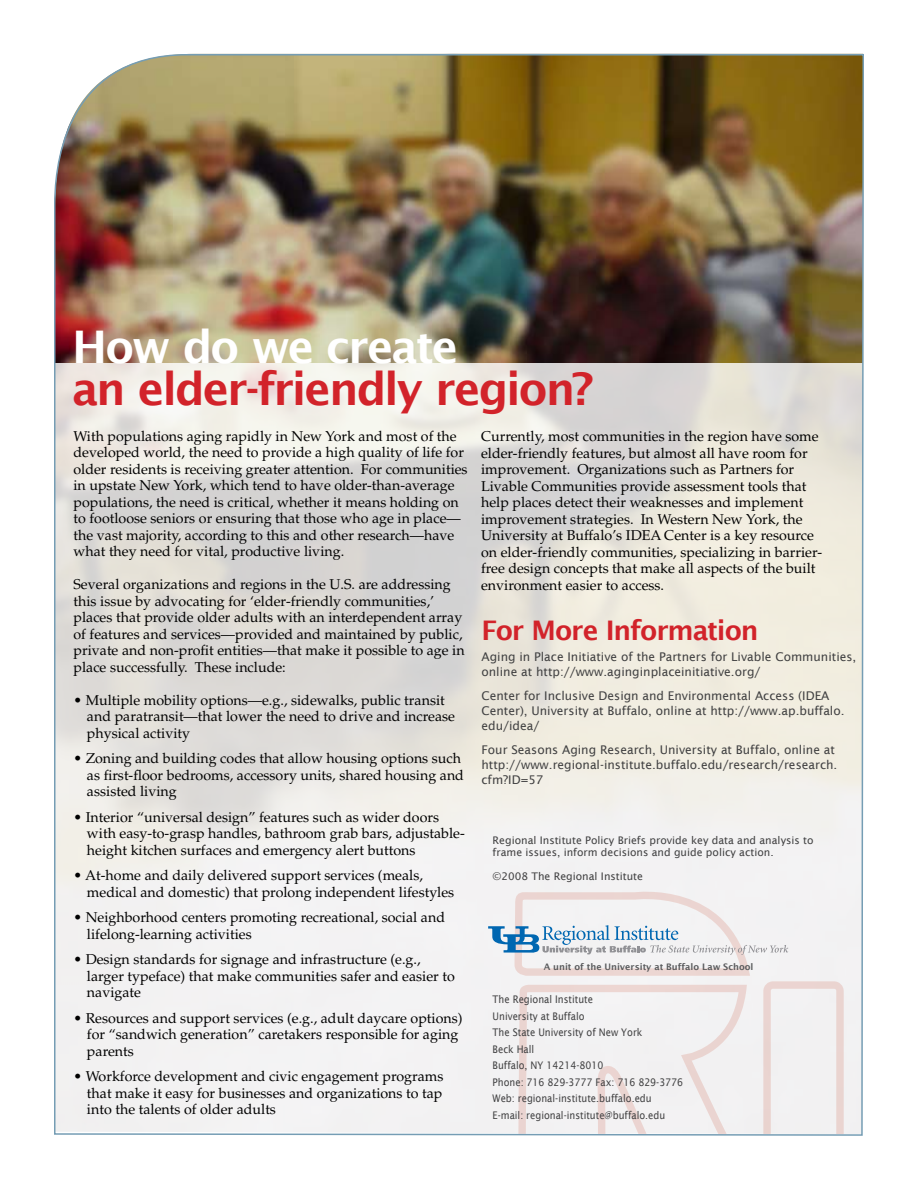
<style>
.page{position:relative;width:918px;height:1188px;background:#fff}
.page>*{position:absolute;margin:0;border:0;box-sizing:border-box;transform-origin:0 0}
.t1{font:600 45px "Lucida Sans";letter-spacing:-.045em;color:#d2232a}
.t2{font:600 45px "Lucida Sans";letter-spacing:-.045em;color:#fff}
.t3{font:600 27px "Lucida Sans";letter-spacing:-.04em;color:#d2232a}
.t4{font:14.25px/16.5px "Palatino LT Std";color:#000}
.t5{font:12px/15px "Lucida Sans";color:#414142}
.t6{font:10.5px/16.5px "Lucida Sans";color:#414142;scale:.9 1}
.t7{font:10.5px/12px "Lucida Sans";color:#414142}
.t8{font:600 9px "Lucida Sans";color:#58595b}
</style>
<div class="page">
<img style="left:54px;top:53px;width:810px;height:1083px">
<h1 class="t2" style="left:72px;top:321px;width:388px">How do we create</h1>
<h1 class="t1" style="left:72px;top:363px;width:523px">an elder-friendly region?</h1>
<p class="t4" style="left:481px;top:429px;width:343px">Currently, most communities in the region have some elder-friendly features, but almost all have room for improvement. Organizations such as Partners for Livable Communities provide assessment tools that help places detect their weaknesses and implement improvement strategies. In Western New York, the University at Buffalo’s IDEA Center is a key resource on elder-friendly communities, specializing in barrier&shy;free design concepts that make all aspects of the built environment easier to access.</p>
<p class="t4" style="left:74px;top:428px;width:396px">With populations aging rapidly in New York and most of the developed world, the need to provide a high quality of life for older residents is receiving greater attention. For communities in upstate New York, which tend to have older-than-average populations, the need is critical, whether it means holding on to footloose seniors or ensuring that those who age in place— the vast majority, according to this and other research—have what they need for vital, productive living.</p>
<p class="t4" style="left:74px;top:577px;width:393px">Several organizations and regions in the U.S. are addressing this issue by advocating for ‘elder-friendly communities,’ places that provide older adults with an interdependent array of features and services—provided and maintained by public, private and non-profit entities—that make it possible to age in place successfully. These include:</p>
<p class="t4" style="left:87px;top:692px;width:370px;text-indent:-13px">• Multiple mobility options—e.g., sidewalks, public transit and paratransit—that lower the need to drive and increase physical activity</p>
<p class="t4" style="left:87px;top:751px;width:379px;text-indent:-13px">• Zoning and building codes that allow housing options such as first-floor bedrooms, accessory units, shared housing and assisted living</p>
<p class="t4" style="left:87px;top:809px;width:379px;text-indent:-13px">• Interior “universal design” features such as wider doors with easy-to-grasp handles, bathroom grab bars, adjustable&shy;height kitchen surfaces and emergency alert buttons</p>
<p class="t4" style="left:87px;top:868px;width:369px;text-indent:-13px">• At-home and daily delivered support services (meals, medical and domestic) that prolong independent lifestyles</p>
<p class="t4" style="left:87px;top:910px;width:360px;text-indent:-13px">• Neighborhood centers promoting recreational, social and lifelong-learning activities</p>
<p class="t4" style="left:87px;top:952px;width:369px;text-indent:-13px">• Design standards for signage and infrastructure (e.g., larger typeface) that make communities safer and easier to navigate</p>
<p class="t4" style="left:87px;top:1010px;width:377px;text-indent:-13px">• Resources and support services (e.g., adult daycare options) for “sandwich generation” caretakers responsible for aging parents</p>
<p class="t4" style="left:87px;top:1069px;width:358px;text-align:justify;text-indent:-13px">• Workforce development and civic engagement programs that make it easy for businesses and organizations to tap into the talents of older adults</p>
<h2 class="t3" style="left:482px;top:615px;width:279px">For More Information</h2>
<p class="t5" style="left:482px;top:649px;width:376px">Aging in Place Initiative of the Partners for Livable Communities, online at http://www.aginginplaceinitiative.org/</p>
<p class="t5" style="left:482px;top:688px;width:365px">Center for Inclusive Design and Environmental Access (IDEA<br>Center), University at Buffalo, online at http://www.ap.buffalo. edu/idea/</p>
<p class="t5" style="left:482px;top:742px;width:357px">Four Seasons Aging Research, University at Buffalo, online at http://www.regional-institute.buffalo.edu/research/research. cfm?ID=57</p>
<p class="t7" style="left:493px;top:834px;width:322px">Regional Institute Policy Briefs provide key data and analysis to frame issues, inform decisions and guide policy action.</p>
<p class="t7" style="left:493px;top:870px;width:152px">©2008 The Regional Institute</p>
<p class="t8" style="left:544px;top:962px;width:211px">A unit of the University at Buffalo Law School</p>
<p class="t6" style="left:493px;top:991px;width:213px">The Regional Institute<br>University at Buffalo<br>The State University of New York<br>Beck Hall<br>Buffalo, NY 14214-8010<br>Phone: 716 829-3777 Fax: 716 829-3776<br>Web: regional-institute.buffalo.edu<br>E-mail: regional-institute@buffalo.edu</p>
</div>
